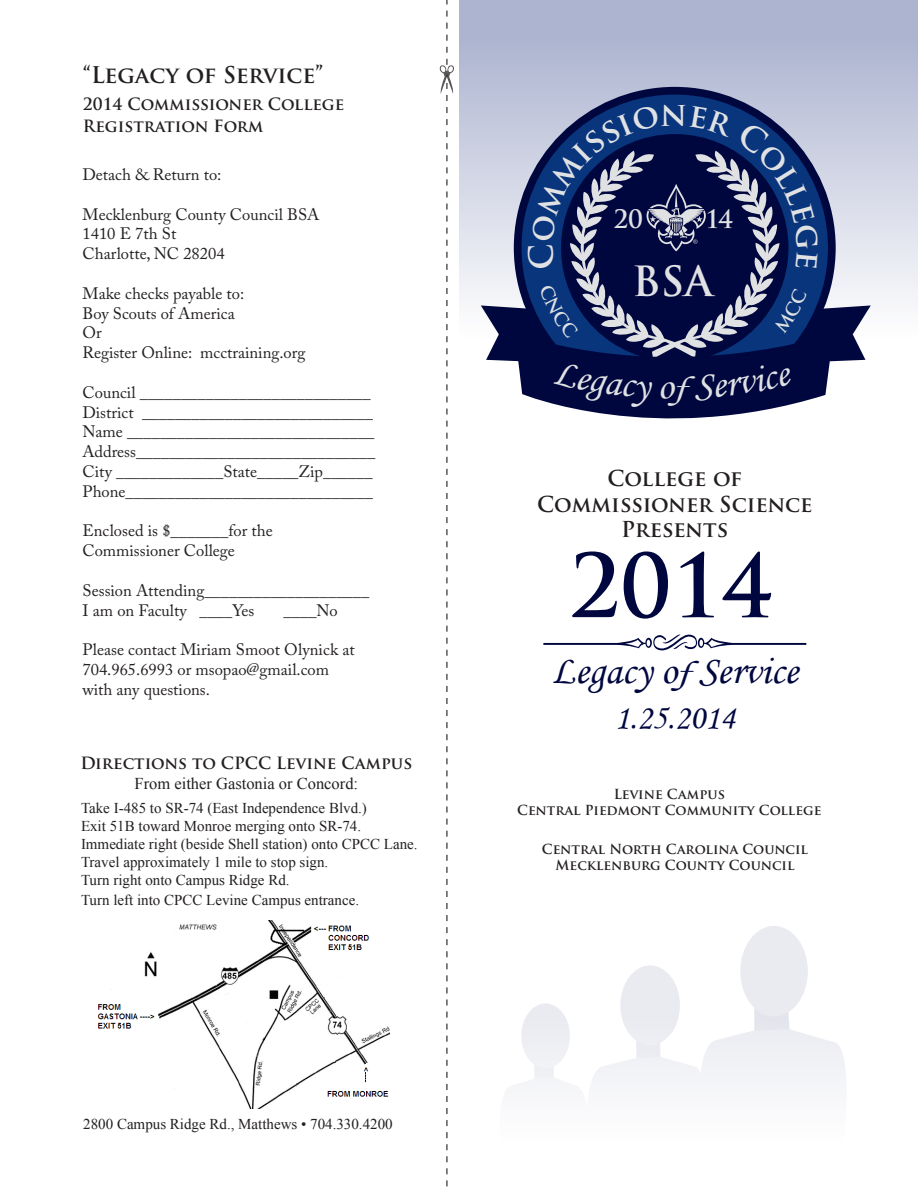
<style>
.page{position:relative;width:918px;height:1188px;background:#fff}
.page>*{position:absolute;margin:0;border:0;box-sizing:border-box;transform-origin:0 0}
.t1{font:700 85.65px "Trajan Pro";color:#00073f}
.t2{font:700 40.65px "Trajan Pro";color:#e0e1e3}
.t3{font:40.5px "Monotype Corsiva";color:#00073f}
.t4{font:34.2px "Monotype Corsiva";color:#00073f}
.t5{font:31.65px "Monotype Corsiva";color:#e0e1e3;scale:1.25 1}
.t6{font:700 24.75px "Trajan Pro";color:#e0e1e3}
.t7{font:700 22.5px "Trajan Pro";color:#231f20}
.t8{font:700 21.45px/25.7px "Trajan Pro";color:#231f20;text-align:center}
.t9{font:16.5px "Adobe Caslon Pro";color:#231f20}
.t10{font:700 16.5px "Trajan Pro";color:#231f20}
.t11{font:16.5px "Times New Roman";color:#231f20}
.t12{font:15px "Times New Roman";color:#231f20}
.t13{font:700 13.5px "Trajan Pro";color:#231f20}
.s1{font-size:32.4px}
</style>
<div class="page">
<svg style="left:459px;top:0;width:459px;height:645px"></svg>
<div style="left:620px;top:965px;width:60px;height:80px;background:#eaebf1;border-radius:50%"></div>
<svg style="left:520px;top:998px;width:326px;height:86px"></svg>
<div style="left:740px;top:926px;width:68px;height:90px;background:#eaebf1;border-radius:50%"></div>
<svg style="left:543px;top:633px;width:263px;height:18px"></svg>
<img style="left:97px;top:921px;width:293px;height:187px">
<svg style="left:439px;top:0;width:15px;height:1186px"></svg>
<svg style="left:522px;top:95px;width:306px;height:189px;background:#576c9b"></svg>
<svg style="left:570px;top:269px;width:210px;height:15px;background:#1e2455"></svg>
<svg style="left:527px;top:104px;width:292px;height:165px;background:#2d4074"></svg>
<svg style="left:481px;top:284px;width:390px;height:164px"></svg>
<p class="t7" style="left:83px;top:61px;width:242px">“Legacy of Service”</p>
<p class="t10" style="left:83px;top:94px;width:263px">2014 Commissioner College</p>
<p class="t10" style="left:83px;top:116px;width:182px">Registration Form</p>
<p class="t9" style="left:82px;top:165px;width:140px">Detach &amp; Return to:</p>
<p class="t9" style="left:82px;top:204px;width:238px">Mecklenburg County Council BSA</p>
<p class="t9" style="left:82px;top:224px;width:95px">1410 E 7th St</p>
<p class="t9" style="left:82px;top:244px;width:144px">Charlotte, NC 28204</p>
<p class="t9" style="left:82px;top:283px;width:163px">Make checks payable to:</p>
<p class="t9" style="left:82px;top:303px;width:154px">Boy Scouts of America</p>
<p class="t9" style="left:82px;top:323px;width:21px">Or</p>
<p class="t9" style="left:82px;top:343px;width:224px">Register Online: mcctraining.org</p>
<p class="t9" style="left:82px;top:382px;width:290px">Council ____________________________</p>
<p class="t9" style="left:82px;top:402px;width:292px">District ____________________________</p>
<p class="t9" style="left:82px;top:422px;width:294px">Name ______________________________</p>
<p class="t9" style="left:82px;top:442px;width:294px">Address_____________________________</p>
<p class="t9" style="left:82px;top:462px;width:292px">City _____________State_____Zip______</p>
<p class="t9" style="left:82px;top:481px;width:292px">Phone______________________________</p>
<p class="t9" style="left:82px;top:521px;width:192px">Enclosed is $_______for the</p>
<p class="t9" style="left:82px;top:541px;width:154px">Commissioner College</p>
<p class="t9" style="left:82px;top:580px;width:288px">Session Attending____________________</p>
<p class="t9" style="left:82px;top:600px;width:173px">I am on Faculty ____Yes</p>
<p class="t9" style="left:284px;top:600px;width:56px">____No</p>
<p class="t9" style="left:82px;top:640px;width:274px">Please contact Miriam Smoot Olynick at</p>
<p class="t9" style="left:82px;top:660px;width:248px">704.965.6993 or msopao@gmail.com</p>
<p class="t9" style="left:82px;top:679px;width:129px">with any questions.</p>
<p class="t10" style="left:80px;top:753px;width:334px">Directions to CPCC Levine Campus</p>
<p class="t11" style="left:135px;top:772px;width:225px">From either Gastonia or Concord:</p>
<p class="t12" style="left:81px;top:798px;width:287px">Take I-485 to SR-74 (East Independence Blvd.)</p>
<p class="t12" style="left:81px;top:816px;width:282px">Exit 51B toward Monroe merging onto SR-74.</p>
<p class="t12" style="left:81px;top:834px;width:338px">Immediate right (beside Shell station) onto CPCC Lane.</p>
<p class="t12" style="left:81px;top:852px;width:249px">Travel approximately 1 mile to stop sign.</p>
<p class="t12" style="left:81px;top:870px;width:210px">Turn right onto Campus Ridge Rd.</p>
<p class="t12" style="left:81px;top:890px;width:280px">Turn left into CPCC Levine Campus entrance.</p>
<p class="t12" style="left:83px;top:1114px;width:311px">2800 Campus Ridge Rd., Matthews • 704.330.4200</p>
<p class="t6" style="left:613px;top:203px;width:31px">20</p>
<p class="t6" style="left:705px;top:203px;width:29px">14</p>
<p class="t2" style="left:632px;top:256px;width:82px">BSA</p>
<p class="t5" style="left:673px;top:370px;width:12px">f</p>
<p class="t8" style="left:537px;top:466px;width:277px">College of<br>Commissioner Science<br>Presents</p>
<p class="t1" style="left:569px;top:533px;width:205px">2014</p>
<p class="t3" style="left:552px;top:647px;width:248px">Legacy o<span class="s1">f</span> Service</p>
<p class="t4" style="left:615px;top:696px;width:122px">1.25.2014</p>
<p class="t13" style="left:614px;top:786px;width:113px">Levine Campus</p>
<p class="t13" style="left:517px;top:802px;width:306px">Central Piedmont Community College</p>
<p class="t13" style="left:542px;top:840px;width:268px">Central North Carolina Council</p>
<p class="t13" style="left:556px;top:856px;width:240px">Mecklenburg County Council</p>
</div>
